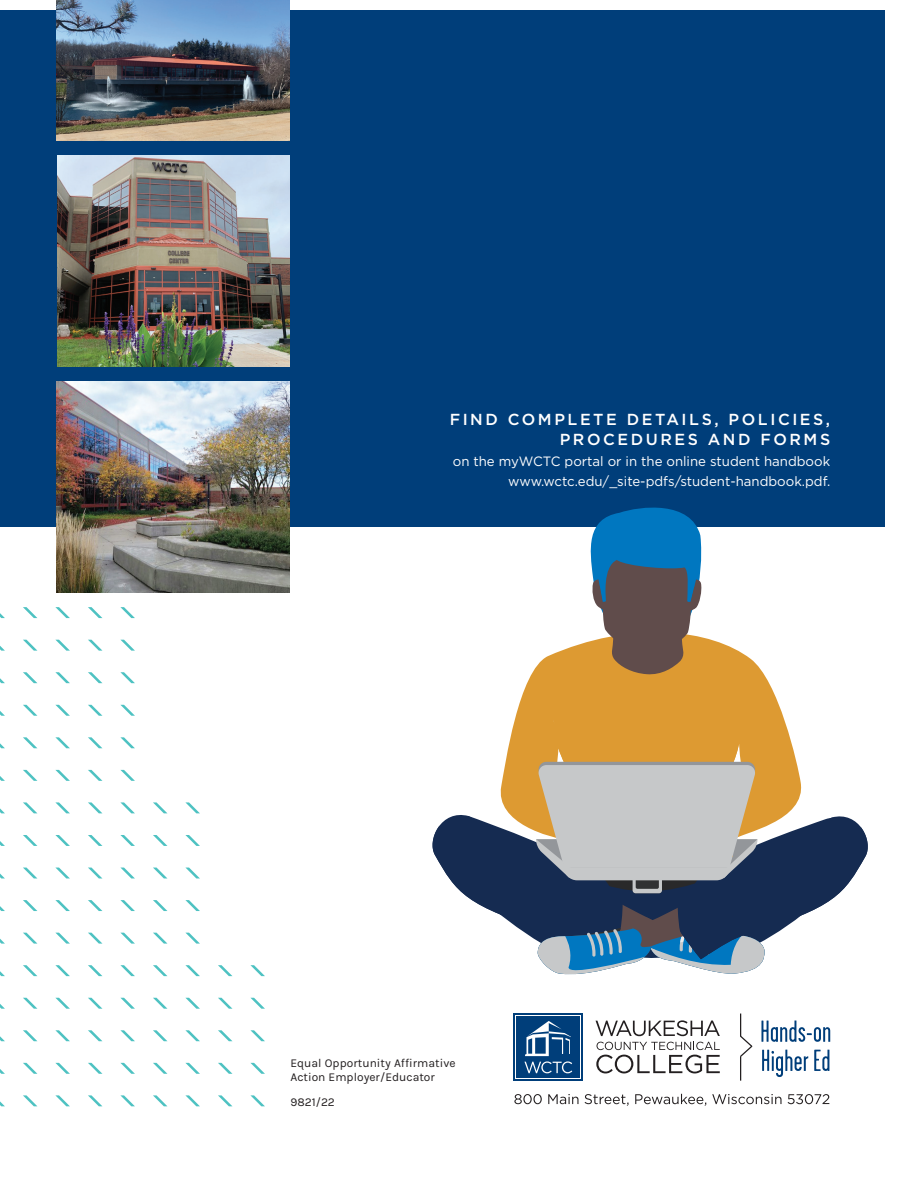
<style>
.page{position:relative;width:918px;height:1188px;background:#fff}
.page>*{position:absolute;margin:0;border:0;box-sizing:border-box;transform-origin:0 0}
.t1{font:500 15.9px/20.2px "Gotham";letter-spacing:.16em;color:#fff;text-align:right}
.t2{font:13.5px/20.2px "Gotham";color:#fff;text-align:right}
.t3{font:12px/14.4px "Karla";color:#231f20}
</style>
<div class="page">
<div style="left:514px;top:1013px;width:69px;height:68px;background:linear-gradient(to right,#003e7a,#003e7a)"></div>
<svg style="left:596px;top:1020px;width:124px;height:16px"></svg>
<svg style="left:596px;top:1042px;width:124px;height:31px"></svg>
<svg style="left:516px;top:1015px;width:65px;height:64px"></svg>
<div style="left:517px;top:1016px;width:63px;height:62px;background:#003e7a"></div>
<svg style="left:524px;top:1021px;width:48px;height:52px"></svg>
<svg style="left:740px;top:1014px;width:13px;height:67px"></svg>
<svg style="left:761px;top:1020px;width:69px;height:22px"></svg>
<svg style="left:762px;top:1050px;width:46px;height:27px"></svg>
<svg style="left:814px;top:1050px;width:15px;height:21px"></svg>
<svg style="left:514px;top:1094px;width:28px;height:10px"></svg>
<svg style="left:548px;top:1094px;width:30px;height:10px"></svg>
<svg style="left:585px;top:1094px;width:44px;height:12px"></svg>
<svg style="left:635px;top:1094px;width:71px;height:12px"></svg>
<svg style="left:712px;top:1094px;width:70px;height:10px"></svg>
<svg style="left:788px;top:1094px;width:41px;height:10px"></svg>
<div style="left:0;top:11px;width:884px;height:516px;background:#003e7a"></div>
<img style="left:57px;top:381px;width:232px;height:211px">
<img style="left:57px;top:156px;width:232px;height:211px">
<img style="left:57px;top:0;width:232px;height:140px">
<svg style="left:120px;top:607px;width:15px;height:11px"></svg>
<svg style="left:88px;top:607px;width:14px;height:11px"></svg>
<svg style="left:55px;top:607px;width:15px;height:11px"></svg>
<svg style="left:23px;top:607px;width:14px;height:11px"></svg>
<svg style="left:0;top:613px;width:5px;height:5px"></svg>
<svg style="left:121px;top:640px;width:14px;height:11px"></svg>
<svg style="left:88px;top:640px;width:14px;height:11px"></svg>
<svg style="left:56px;top:640px;width:14px;height:11px"></svg>
<svg style="left:23px;top:640px;width:14px;height:11px"></svg>
<svg style="left:0;top:646px;width:5px;height:5px"></svg>
<svg style="left:120px;top:672px;width:15px;height:11px"></svg>
<svg style="left:88px;top:672px;width:14px;height:11px"></svg>
<svg style="left:55px;top:672px;width:15px;height:11px"></svg>
<svg style="left:23px;top:672px;width:14px;height:11px"></svg>
<svg style="left:0;top:678px;width:5px;height:5px"></svg>
<svg style="left:120px;top:705px;width:15px;height:11px"></svg>
<svg style="left:88px;top:705px;width:14px;height:11px"></svg>
<svg style="left:55px;top:705px;width:15px;height:11px"></svg>
<svg style="left:23px;top:705px;width:14px;height:11px"></svg>
<svg style="left:0;top:711px;width:5px;height:5px"></svg>
<svg style="left:120px;top:737px;width:15px;height:11px"></svg>
<svg style="left:88px;top:737px;width:14px;height:11px"></svg>
<svg style="left:55px;top:737px;width:15px;height:11px"></svg>
<svg style="left:23px;top:737px;width:14px;height:11px"></svg>
<svg style="left:0;top:743px;width:5px;height:5px"></svg>
<svg style="left:120px;top:770px;width:15px;height:11px"></svg>
<svg style="left:88px;top:770px;width:14px;height:11px"></svg>
<svg style="left:55px;top:770px;width:15px;height:11px"></svg>
<svg style="left:23px;top:770px;width:14px;height:11px"></svg>
<svg style="left:0;top:776px;width:5px;height:5px"></svg>
<svg style="left:185px;top:802px;width:15px;height:11px"></svg>
<svg style="left:153px;top:802px;width:14px;height:11px"></svg>
<svg style="left:120px;top:802px;width:15px;height:11px"></svg>
<svg style="left:88px;top:802px;width:14px;height:11px"></svg>
<svg style="left:55px;top:802px;width:15px;height:11px"></svg>
<svg style="left:23px;top:802px;width:14px;height:11px"></svg>
<svg style="left:0;top:808px;width:5px;height:5px"></svg>
<svg style="left:185px;top:835px;width:15px;height:11px"></svg>
<svg style="left:153px;top:835px;width:14px;height:11px"></svg>
<svg style="left:120px;top:835px;width:15px;height:11px"></svg>
<svg style="left:88px;top:835px;width:14px;height:11px"></svg>
<svg style="left:55px;top:835px;width:15px;height:11px"></svg>
<svg style="left:23px;top:835px;width:14px;height:11px"></svg>
<svg style="left:0;top:841px;width:5px;height:5px"></svg>
<svg style="left:186px;top:868px;width:14px;height:10px"></svg>
<svg style="left:153px;top:868px;width:14px;height:10px"></svg>
<svg style="left:121px;top:868px;width:14px;height:10px"></svg>
<svg style="left:88px;top:868px;width:14px;height:10px"></svg>
<svg style="left:56px;top:868px;width:14px;height:10px"></svg>
<svg style="left:23px;top:868px;width:14px;height:10px"></svg>
<svg style="left:0;top:874px;width:5px;height:4px"></svg>
<svg style="left:185px;top:900px;width:15px;height:11px"></svg>
<svg style="left:153px;top:900px;width:14px;height:11px"></svg>
<svg style="left:120px;top:900px;width:15px;height:11px"></svg>
<svg style="left:88px;top:900px;width:14px;height:11px"></svg>
<svg style="left:55px;top:900px;width:15px;height:11px"></svg>
<svg style="left:23px;top:900px;width:14px;height:11px"></svg>
<svg style="left:0;top:906px;width:5px;height:5px"></svg>
<svg style="left:186px;top:933px;width:14px;height:11px"></svg>
<svg style="left:153px;top:933px;width:14px;height:11px"></svg>
<svg style="left:121px;top:933px;width:14px;height:11px"></svg>
<svg style="left:88px;top:933px;width:14px;height:11px"></svg>
<svg style="left:56px;top:933px;width:14px;height:11px"></svg>
<svg style="left:23px;top:933px;width:14px;height:11px"></svg>
<svg style="left:0;top:939px;width:5px;height:5px"></svg>
<svg style="left:250px;top:965px;width:15px;height:11px"></svg>
<svg style="left:218px;top:965px;width:14px;height:11px"></svg>
<svg style="left:185px;top:965px;width:15px;height:11px"></svg>
<svg style="left:153px;top:965px;width:14px;height:11px"></svg>
<svg style="left:120px;top:965px;width:15px;height:11px"></svg>
<svg style="left:88px;top:965px;width:14px;height:11px"></svg>
<svg style="left:55px;top:965px;width:15px;height:11px"></svg>
<svg style="left:23px;top:965px;width:14px;height:11px"></svg>
<svg style="left:0;top:971px;width:5px;height:5px"></svg>
<svg style="left:251px;top:998px;width:14px;height:11px"></svg>
<svg style="left:218px;top:998px;width:14px;height:11px"></svg>
<svg style="left:186px;top:998px;width:14px;height:11px"></svg>
<svg style="left:153px;top:998px;width:14px;height:11px"></svg>
<svg style="left:120px;top:998px;width:15px;height:11px"></svg>
<svg style="left:88px;top:998px;width:14px;height:11px"></svg>
<svg style="left:55px;top:998px;width:15px;height:11px"></svg>
<svg style="left:23px;top:998px;width:14px;height:11px"></svg>
<svg style="left:0;top:1004px;width:5px;height:5px"></svg>
<svg style="left:250px;top:1030px;width:15px;height:11px"></svg>
<svg style="left:218px;top:1030px;width:14px;height:11px"></svg>
<svg style="left:185px;top:1030px;width:15px;height:11px"></svg>
<svg style="left:153px;top:1030px;width:14px;height:11px"></svg>
<svg style="left:120px;top:1030px;width:15px;height:11px"></svg>
<svg style="left:88px;top:1030px;width:14px;height:11px"></svg>
<svg style="left:55px;top:1030px;width:15px;height:11px"></svg>
<svg style="left:23px;top:1030px;width:14px;height:11px"></svg>
<svg style="left:0;top:1036px;width:5px;height:5px"></svg>
<svg style="left:250px;top:1063px;width:15px;height:11px"></svg>
<svg style="left:218px;top:1063px;width:14px;height:11px"></svg>
<svg style="left:185px;top:1063px;width:15px;height:11px"></svg>
<svg style="left:153px;top:1063px;width:14px;height:11px"></svg>
<svg style="left:120px;top:1063px;width:15px;height:11px"></svg>
<svg style="left:88px;top:1063px;width:14px;height:11px"></svg>
<svg style="left:55px;top:1063px;width:15px;height:11px"></svg>
<svg style="left:23px;top:1063px;width:14px;height:11px"></svg>
<svg style="left:0;top:1069px;width:5px;height:5px"></svg>
<svg style="left:250px;top:1095px;width:15px;height:11px"></svg>
<svg style="left:218px;top:1095px;width:14px;height:11px"></svg>
<svg style="left:185px;top:1095px;width:15px;height:11px"></svg>
<svg style="left:153px;top:1095px;width:14px;height:11px"></svg>
<svg style="left:120px;top:1095px;width:15px;height:11px"></svg>
<svg style="left:88px;top:1095px;width:14px;height:11px"></svg>
<svg style="left:55px;top:1095px;width:15px;height:11px"></svg>
<svg style="left:23px;top:1095px;width:14px;height:11px"></svg>
<svg style="left:0;top:1101px;width:5px;height:5px"></svg>
<svg style="left:515px;top:638px;width:269px;height:79px;fill:#dd9a32"></svg>
<svg style="left:586px;top:507px;width:119px;height:168px;background:#5a7381"></svg>
<svg style="left:432px;top:717px;width:436px;height:258px"></svg>
<p class="t1" style="left:450px;top:409px;width:382px">FIND COMPLETE DETAILS, POLICIES,<br>PROCEDURES AND FORMS</p>
<p class="t2" style="left:453px;top:450px;width:379px">on the myWCTC portal or in the online student handbook www.wctc.edu/_site-pdfs/student-handbook.pdf.</p>
<p class="t3" style="left:291px;top:1056px;width:167px">Equal Opportunity Affirmative<br>Action Employer/Educator</p>
<p class="t3" style="left:291px;top:1095px;width:46px">9821/22</p>
</div>
